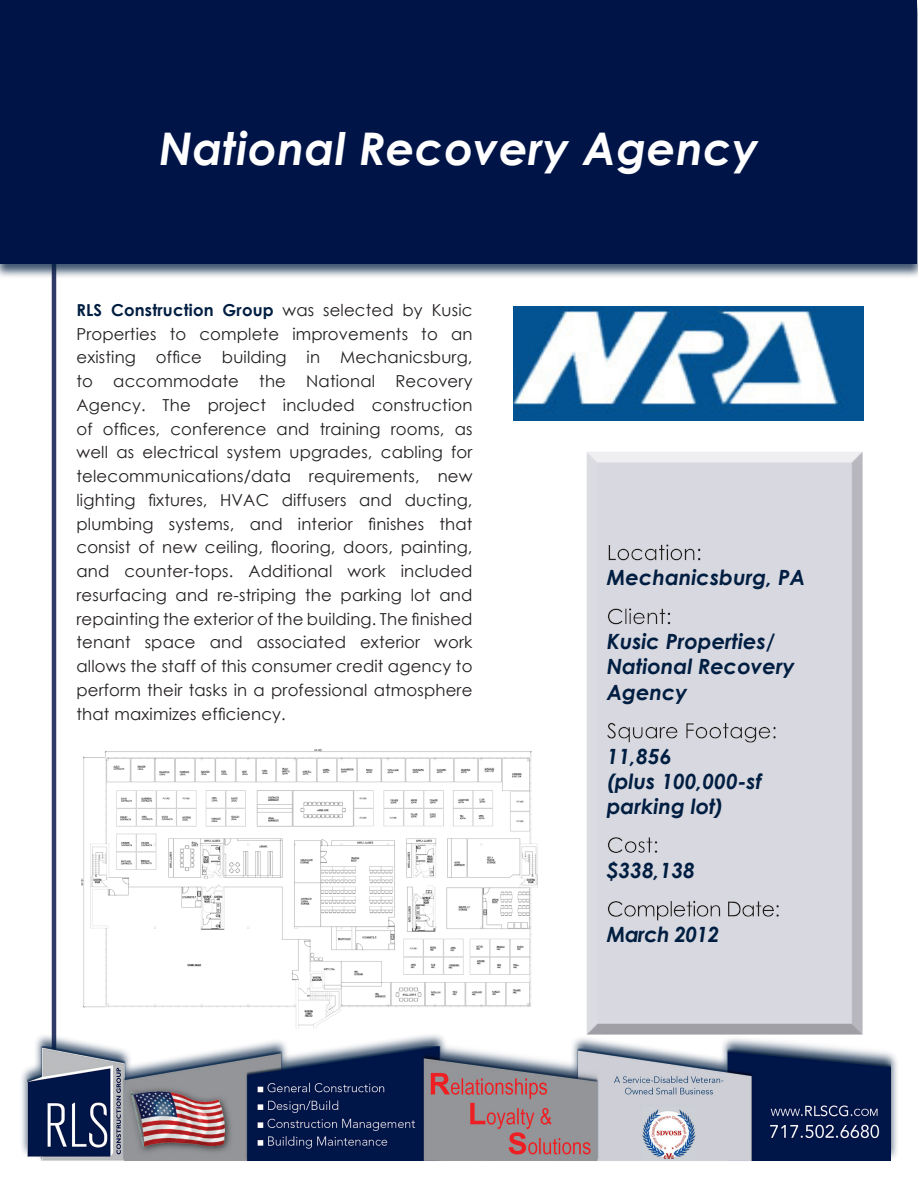
<style>
.page{position:relative;width:918px;height:1188px;background:#fff}
.page>*{position:absolute;margin:0;border:0;box-sizing:border-box;transform-origin:0 0}
.t1{font:italic 700 45px "Century Gothic";letter-spacing:.01em;color:#fff}
.t2{font:italic 700 21px/25.2px "Century Gothic";color:#001e41}
.t3{font:italic 700 21px "Century Gothic";letter-spacing:-.03em;color:#001e41}
.t4{font:16.5px/23.7px "Century Gothic";letter-spacing:.01em;color:#231f20;text-align:justify}
.s1{font-weight:700;color:#001e41}
</style>
<div class="page">
<hr style="left:52px;top:54px;width:4px;height:1080px;background:#303c67">
<div style="left:19px;top:1032px;width:880px;height:130px;background:#001e41;opacity:.75"></div>
<img style="left:27px;top:1047px;width:864px;height:114px">
<div style="left:0;top:0;width:918px;height:279px;background:#001e41;opacity:.75"></div>
<div style="left:1px;top:1px;width:916px;height:263px;background:#001447"></div>
<div style="left:586px;top:451px;width:277px;height:584px;background:#231f20;opacity:.75"></div>
<img style="left:80px;top:748px;width:458px;height:281px">
<img style="left:513px;top:306px;width:351px;height:114px">
<p class="t1" style="left:159px;top:115px;width:601px">National Recovery Agency</p>
<p class="t4" style="left:76px;top:298px;width:398px"><span class="s1">RLS Construction Group</span> was selected by Kusic Properties to complete improvements to an existing office building in Mechanicsburg, to accommodate the National Recovery Agency. The project included construction of offices, conference and training rooms, as well as electrical system upgrades, cabling for telecommunications/data requirements, new lighting fixtures, HVAC diffusers and ducting, plumbing systems, and interior finishes that consist of new ceiling, flooring, doors, painting, and counter-tops. Additional work included resurfacing and re-striping the parking lot and repainting the exterior of the building. The finished tenant space and associated exterior work allows the staff of this consumer credit agency to perform their tasks in a professional atmosphere that maximizes efficiency.</p>
<p class="t2" style="left:607px;top:564px;width:200px">Mechanicsburg, PA</p>
<p class="t2" style="left:607px;top:628px;width:190px">Kusic Properties/<br>National Recovery<br>Agency</p>
<p class="t2" style="left:607px;top:742px;width:156px">11,856<br>(plus 100,000-sf parking lot)</p>
<p class="t2" style="left:607px;top:857px;width:90px">$338,138</p>
<p class="t3" style="left:607px;top:918px;width:114px">March 2012</p>
</div>
